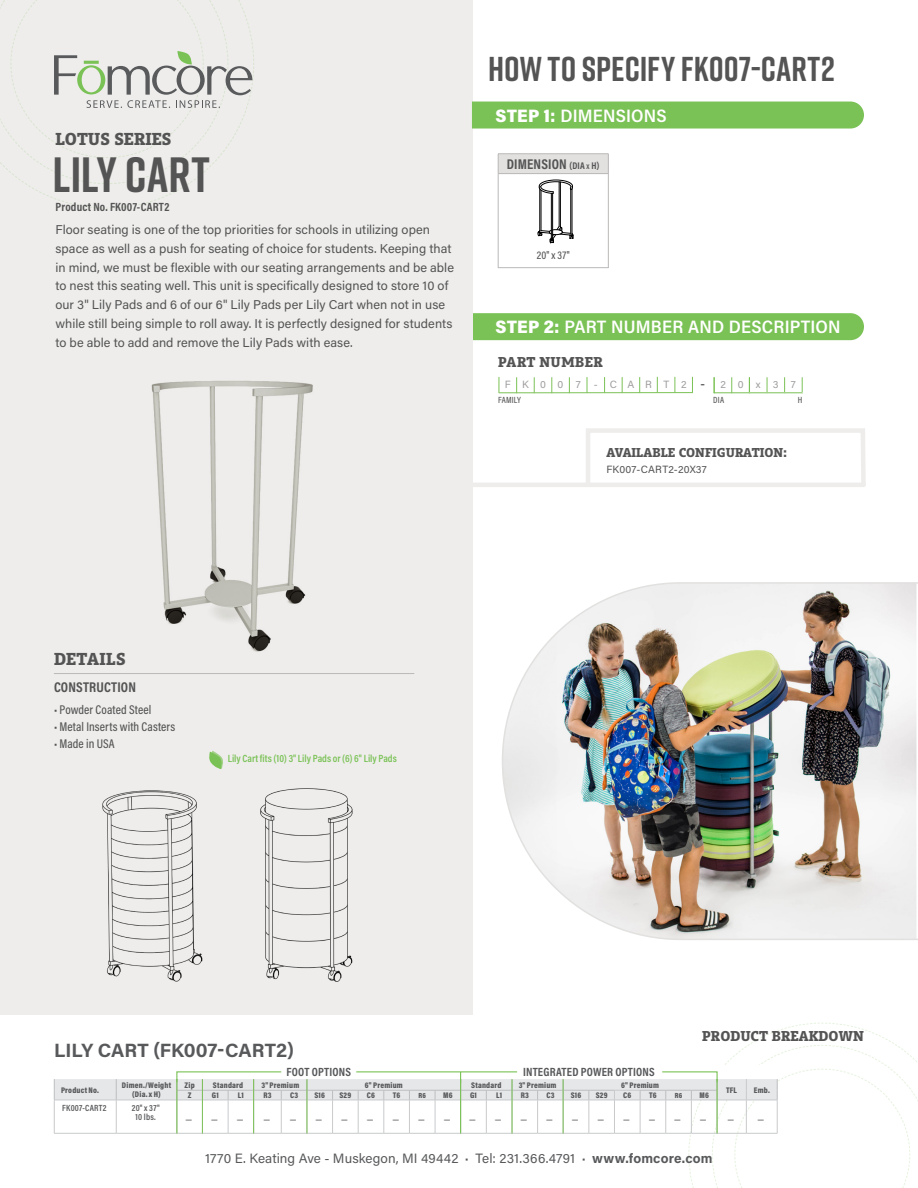
<style>
.page{position:relative;width:918px;height:1188px;background:#fff}
.page>*{position:absolute;margin:0;border:0;box-sizing:border-box;transform-origin:0 0}
.t1{font:700 49.5px "Rift";letter-spacing:.005em;color:#545454}
.t2{font:700 34.5px "Rift";letter-spacing:.005em;color:#545454}
.t3{font:700 19.2px "Acumin Pro";color:#58595b}
.t4{font:600 18px "Acumin Pro Semi Cond";letter-spacing:.01em;color:#fff}
.t5{font:800 17.25px "Dico Slab";color:#545454}
.t6{font:700 14.25px "Acumin Pro Cond";letter-spacing:.01em;color:#545454}
.t7{font:800 14.25px "Dico Slab";color:#545454}
.t8{font:800 14.25px "Dico Slab";letter-spacing:.03em;color:#545454}
.t9{font:13.5px "Acumin Pro";letter-spacing:.005em;color:#58595b}
.t10{font:800 12.9px "Dico Slab";color:#545454}
.t11{font:12.75px/18.8px "Acumin Pro";letter-spacing:.005em;color:#545454}
.t12{font:500 12.75px "Acumin Pro Cond";letter-spacing:.005em;color:#545454}
.t13{font:700 12px "Acumin Pro Cond";letter-spacing:.015em;color:#58595b}
.t14{font:700 12px "Acumin Pro Cond";letter-spacing:.02em;color:#545454}
.t15{font:11.25px "Acumin Pro Cond";color:#545454;scale:.9 1}
.t16{font:500 11.25px "Acumin Pro Cond";color:#545454}
.t17{font:600 10.5px "Acumin Pro Cond";color:#7bc256}
.t18{font:10.5px "Acumin Pro";letter-spacing:.02em;color:#545454}
.t19{font:10.5px "Acumin Pro";letter-spacing:1.115em;color:#a19e9d}
.t20{font:600 9px/9px "Acumin Pro Cond";letter-spacing:.025em;color:#58595b;text-align:center}
.t21{font:500 9px "Acumin Pro Cond";letter-spacing:.02em;color:#545454}
.t22{font:900 8.25px/9px "Acumin Pro Cond";letter-spacing:.025em;color:#58595b;text-align:center}
.t23{font:900 7.5px "Acumin Pro Cond";color:#58595b}
.s1{font-weight:900}
.s2{font-size:9.75px}
.s3{font-size:6.9px}
.s4{font-family:"Acumin Pro Cond";font-weight:500;font-size:16.5px;color:#545454}
.s5{font-family:"Acumin Pro Cond"}
.s6{font-weight:700}
</style>
<div class="page">
<div style="left:472px;top:313px;width:392px;height:27px;background:#7bc256"></div>
<hr style="left:54px;top:483px;width:810px;height:4px;background:#eeedec">
<svg style="left:585px;top:428px;width:281px;height:59px"></svg>
<svg style="left:767px;top:377px;width:1px;height:15px"></svg>
<svg style="left:731px;top:377px;width:1px;height:15px"></svg>
<svg style="left:784px;top:377px;width:1px;height:15px"></svg>
<svg style="left:749px;top:377px;width:1px;height:15px"></svg>
<svg style="left:714px;top:377px;width:1px;height:15px"></svg>
<svg style="left:802px;top:377px;width:1px;height:15px"></svg>
<hr style="left:714px;top:392px;width:89px;height:1px;background:#7bc256">
<div style="left:0;top:0;width:472px;height:1015px;background:#eeedec"></div>
<svg style="left:0;top:0;width:254px;height:209px"></svg>
<hr style="left:54px;top:673px;width:360px;height:1px;background:#bbb8b8">
<div style="left:472px;top:102px;width:392px;height:27px;background:#7bc256"></div>
<img style="left:502px;top:582px;width:416px;height:358px">
<img style="left:151px;top:380px;width:162px;height:272px">
<div style="left:498px;top:154px;width:110px;height:20px;background:#e2e1e0"></div>
<hr style="left:498px;top:153px;width:111px;height:1px;background:#bbb8b8">
<svg style="left:498px;top:154px;width:1px;height:19px"></svg>
<svg style="left:608px;top:154px;width:1px;height:20px"></svg>
<hr style="left:498px;top:174px;width:1px;height:94px;background:#bbb8b8">
<hr style="left:608px;top:174px;width:1px;height:94px;background:#bbb8b8">
<hr style="left:498px;top:173px;width:110px;height:1px;background:#bbb8b8">
<hr style="left:498px;top:267px;width:111px;height:1px;background:#bbb8b8">
<hr style="left:551px;top:193px;width:1px;height:45px;background:#000">
<hr style="left:552px;top:193px;width:1px;height:45px;background:#000">
<hr style="left:570px;top:189px;width:1px;height:44px;background:#000">
<hr style="left:572px;top:189px;width:1px;height:44px;background:#000">
<hr style="left:559px;top:182px;width:1px;height:44px;background:#000">
<hr style="left:560px;top:182px;width:1px;height:44px;background:#000">
<hr style="left:540px;top:189px;width:1px;height:42px;background:#000">
<hr style="left:541px;top:190px;width:1px;height:41px;background:#000">
<svg style="left:539px;top:180px;width:34px;height:14px"></svg>
<svg style="left:538px;top:226px;width:36px;height:17px"></svg>
<img style="left:102px;top:790px;width:101px;height:192px">
<img style="left:260px;top:788px;width:93px;height:194px">
<svg style="left:498px;top:377px;width:195px;height:17px"></svg>
<svg style="left:54px;top:1022px;width:864px;height:166px"></svg>
<svg style="left:209px;top:751px;width:14px;height:18px"></svg>
<h2 class="t2" style="left:488px;top:44px;width:348px">HOW TO SPECIFY FK007-CART2</h2>
<h3 class="t5" style="left:56px;top:127px;width:117px">LOTUS SERIES</h3>
<h1 class="t1" style="left:52px;top:139px;width:159px">LILY CART</h1>
<p class="t11" style="left:56px;top:220px;width:400px">Floor seating is one of the top priorities for schools in utilizing open space as well as a push for seating of choice for students. Keeping that in mind, we must be flexible with our seating arrangements and be able to nest this seating well. This unit is specifically designed to store 10 of our 3" Lily Pads and 6 of our 6" Lily Pads per Lily Cart when not in use while still being simple to roll away. It is perfectly designed for students to be able to add and remove the Lily Pads with ease.</p>
<p class="t14" style="left:56px;top:199px;width:115px">Product No. FK007-CART2</p>
<h3 class="t4" style="left:496px;top:103px;width:173px"><span class="s1">STEP 1:</span> DIMENSIONS</h3>
<p class="t6" style="left:507px;top:155px;width:94px">DIMENSION <span class="s2">(DIA</span> <span class="s3">x</span> <span class="s2">H)</span></p>
<p class="t16" style="left:537px;top:247px;width:35px">20" x 37"</p>
<h3 class="t4" style="left:496px;top:314px;width:347px"><span class="s1">STEP 2:</span> PART NUMBER AND DESCRIPTION</h3>
<p class="t8" style="left:498px;top:352px;width:106px">PART NUMBER</p>
<p class="t19" style="left:505px;top:377px;width:60px">FK00</p>
<p class="t21" style="left:498px;top:394px;width:25px">FAMILY</p>
<p class="t19" style="left:576px;top:377px;width:112px">7 -CART2</p>
<p class="t19" style="left:701px;top:377px;width:97px"><span class="s4">-</span> 20x37</p>
<p class="t21" style="left:713px;top:394px;width:12px">DIA</p>
<p class="t21" style="left:798px;top:394px;width:6px">H</p>
<p class="t10" style="left:606px;top:444px;width:182px">AVAILABLE CONFIGURATION:</p>
<p class="t18" style="left:606px;top:462px;width:102px">FK007-CART2-20X37</p>
<h3 class="t5" style="left:54px;top:648px;width:73px">DETAILS</h3>
<p class="t6" style="left:54px;top:678px;width:83px">CONSTRUCTION</p>
<p class="t12" style="left:54px;top:701px;width:99px">• Powder Coated Steel</p>
<p class="t12" style="left:54px;top:718px;width:123px">• Metal Inserts with Casters</p>
<p class="t12" style="left:54px;top:736px;width:62px">• Made in USA</p>
<p class="t17" style="left:228px;top:752px;width:171px">Lily Cart fits (10) 3" Lily Pads or (6) 6" Lily Pads</p>
<p class="t7" style="left:702px;top:1026px;width:163px">PRODUCT BREAKDOWN</p>
<h3 class="t3" style="left:54px;top:1036px;width:241px">LILY CART (FK007-CART2)</h3>
<p class="t13" style="left:286px;top:1064px;width:66px">FOOT OPTIONS</p>
<p class="t13" style="left:523px;top:1064px;width:133px">INTEGRATED POWER OPTIONS</p>
<p class="t22" style="left:61px;top:1085px;width:40px">Product No.</p>
<p class="t22" style="left:122px;top:1081px;width:51px">Dimen./Weight (Dia. x H)</p>
<p class="t22" style="left:185px;top:1080px;width:12px">Zip</p>
<p class="t22" style="left:213px;top:1080px;width:32px">Standard</p>
<p class="t22" style="left:261px;top:1080px;width:39px">3" Premium</p>
<p class="t22" style="left:365px;top:1080px;width:39px">6" Premium</p>
<p class="t22" style="left:471px;top:1080px;width:32px">Standard</p>
<p class="t22" style="left:519px;top:1080px;width:39px">3" Premium</p>
<p class="t22" style="left:621px;top:1080px;width:39px">6" Premium</p>
<p class="t22" style="left:726px;top:1085px;width:13px">TFL</p>
<p class="t22" style="left:754px;top:1085px;width:18px">Emb.</p>
<p class="t22" style="left:188px;top:1091px;width:5px">Z</p>
<p class="t22" style="left:212px;top:1091px;width:8px">G1</p>
<p class="t22" style="left:238px;top:1091px;width:8px">L1</p>
<p class="t22" style="left:263px;top:1091px;width:10px">R3</p>
<p class="t22" style="left:290px;top:1091px;width:10px">C3</p>
<p class="t22" style="left:314px;top:1091px;width:12px">S16</p>
<p class="t22" style="left:339px;top:1091px;width:13px">S29</p>
<p class="t22" style="left:367px;top:1091px;width:10px">C6</p>
<p class="t22" style="left:393px;top:1091px;width:9px">T6</p>
<p class="t23" style="left:419px;top:1090px;width:9px">R6</p>
<p class="t22" style="left:443px;top:1091px;width:11px">M6</p>
<p class="t22" style="left:470px;top:1091px;width:8px">G1</p>
<p class="t22" style="left:496px;top:1091px;width:8px">L1</p>
<p class="t22" style="left:521px;top:1091px;width:10px">R3</p>
<p class="t22" style="left:546px;top:1091px;width:10px">C3</p>
<p class="t22" style="left:571px;top:1091px;width:12px">S16</p>
<p class="t22" style="left:596px;top:1091px;width:13px">S29</p>
<p class="t22" style="left:623px;top:1091px;width:10px">C6</p>
<p class="t22" style="left:649px;top:1091px;width:9px">T6</p>
<p class="t23" style="left:675px;top:1090px;width:9px">R6</p>
<p class="t22" style="left:699px;top:1091px;width:11px">M6</p>
<p class="t20" style="left:62px;top:1103px;width:46px">FK007-CART2</p>
<p class="t20" style="left:132px;top:1103px;width:29px">20" x 37"<br>10 lbs.</p>
<p class="t15" style="left:186px;top:1112px;width:37px">— —</p>
<p class="t15" style="left:237px;top:1112px;width:38px">— —</p>
<p class="t15" style="left:290px;top:1112px;width:37px">— —</p>
<p class="t15" style="left:341px;top:1112px;width:37px">— —</p>
<p class="t15" style="left:392px;top:1112px;width:37px">— —</p>
<p class="t15" style="left:444px;top:1112px;width:37px">— —</p>
<p class="t15" style="left:495px;top:1112px;width:37px">— —</p>
<p class="t15" style="left:546px;top:1112px;width:37px">— —</p>
<p class="t15" style="left:597px;top:1112px;width:37px">— —</p>
<p class="t15" style="left:649px;top:1112px;width:37px">— —</p>
<p class="t15" style="left:700px;top:1112px;width:40px">— —</p>
<p class="t15" style="left:758px;top:1112px;width:9px">—</p>
<p class="t9" style="left:205px;top:1149px;width:509px">1770 E. Keating Ave - Muskegon, MI 49442 <span class="s5">•</span> Tel: 231.366.4791 <span class="s5">•</span> <span class="s6">www.fomcore.com</span></p>
</div>
